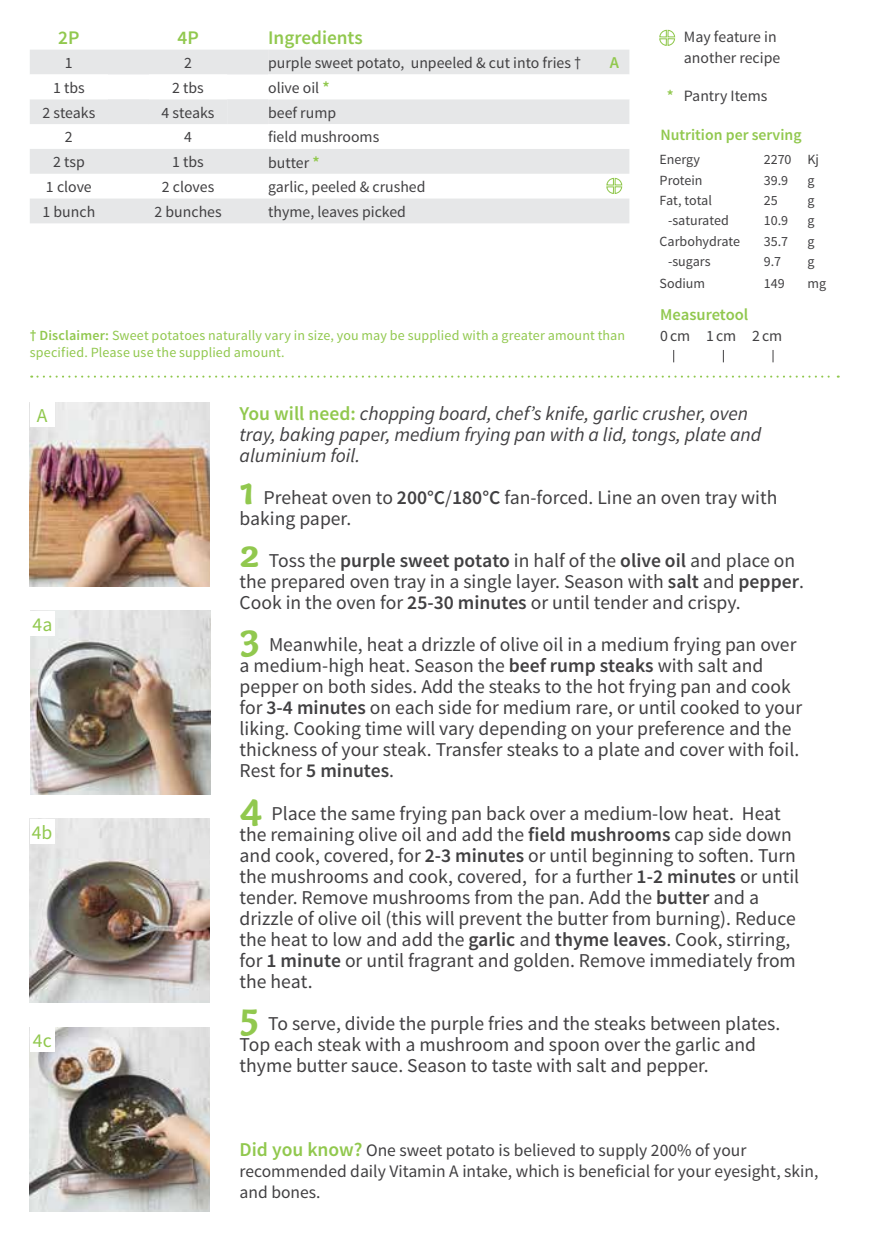
<style>
.page{position:relative;width:869px;height:1241px;background:#fff}
.page>*{position:absolute;margin:0;border:0;box-sizing:border-box;transform-origin:0 0}
.t1{font:19.6px/21px "Source Sans Pro";color:#414042}
.t2{font:italic 19.6px/21px "Source Sans Pro";color:#414042}
.t3{font:19.6px "Source Sans Pro";color:#91c84e}
.t4{font:600 19.25px "Source Sans Pro";color:#91c84e}
.t5{font:17.5px/21px "Source Sans Pro";color:#414042}
.t6{font:600 16.45px "Source Sans Pro";color:#91c84e}
.t7{font:15.75px/21px "Source Sans Pro";color:#414042}
.t8{font:600 15.75px "Source Sans Pro";color:#91c84e}
.t9{font:15.75px "Source Sans Pro";letter-spacing:.06em;color:#414042}
.t10{font:14px/16.8px "Source Sans Pro";letter-spacing:.01em;color:#91c84e}
.t11{font:14px "Source Sans Pro";color:#414042}
.s1{font-weight:600;font-size:16.45px;color:#91c84e}
.s2{font-weight:600}
.s3{font-weight:600;color:#91c84e}
.s4{font-weight:600;font-style:normal;color:#91c84e}
.s5{font-family:"Capucine Basic";font-weight:700;font-size:41.12px;color:#91c84e}
.s6{font-weight:600;font-size:19.6px;color:#91c84e}
</style>
<div class="page">
<svg style="left:659px;top:29px;width:16px;height:17px"></svg>
<svg style="left:31px;top:375px;width:807px;height:2px"></svg>
<svg style="left:673px;top:350px;width:1px;height:12px"></svg>
<svg style="left:722px;top:350px;width:1px;height:12px"></svg>
<svg style="left:772px;top:350px;width:1px;height:12px"></svg>
<img style="left:30px;top:818px;width:180px;height:184px">
<img style="left:30px;top:610px;width:180px;height:184px">
<img style="left:30px;top:402px;width:180px;height:184px">
<img style="left:30px;top:1027px;width:180px;height:184px">
<div style="left:30px;top:610px;width:25px;height:25px;background:#fff"></div>
<div style="left:30px;top:402px;width:25px;height:25px;background:#fff"></div>
<div style="left:30px;top:1027px;width:25px;height:25px;background:#fff"></div>
<div style="left:30px;top:818px;width:25px;height:25px;background:#fff"></div>
<svg style="left:30px;top:50px;width:599px;height:173px;fill:#e6e7e8"></svg>
<svg style="left:30px;top:74px;width:599px;height:75px"></svg>
<svg style="left:605px;top:177px;width:17px;height:17px"></svg>
<p class="t4" style="left:58px;top:26px;width:23px">2P</p>
<p class="t4" style="left:177px;top:26px;width:23px">4P</p>
<p class="t4" style="left:268px;top:26px;width:96px">Ingredients</p>
<p class="t7" style="left:65px;top:52px;width:9px">1</p>
<p class="t7" style="left:184px;top:52px;width:9px">2</p>
<p class="t7" style="left:268px;top:53px;width:314px">purple sweet potato, unpeeled &amp; cut into fries †</p>
<p class="t6" style="left:609px;top:52px;width:11px">A</p>
<p class="t7" style="left:53px;top:77px;width:33px">1 tbs</p>
<p class="t7" style="left:172px;top:77px;width:33px">2 tbs</p>
<p class="t7" style="left:268px;top:78px;width:63px">olive oil <span class="s1">*</span></p>
<p class="t7" style="left:42px;top:102px;width:54px">2 steaks</p>
<p class="t7" style="left:161px;top:102px;width:54px">4 steaks</p>
<p class="t7" style="left:268px;top:102px;width:69px">beef rump</p>
<p class="t7" style="left:65px;top:127px;width:9px">2</p>
<p class="t7" style="left:184px;top:127px;width:9px">4</p>
<p class="t7" style="left:268px;top:127px;width:113px">field mushrooms</p>
<p class="t7" style="left:53px;top:152px;width:33px">2 tsp</p>
<p class="t7" style="left:172px;top:152px;width:33px">1 tbs</p>
<p class="t7" style="left:268px;top:152px;width:53px">butter <span class="s1">*</span></p>
<p class="t7" style="left:46px;top:176px;width:47px">1 clove</p>
<p class="t7" style="left:162px;top:176px;width:54px">2 cloves</p>
<p class="t7" style="left:268px;top:176px;width:159px">garlic, peeled &amp; crushed</p>
<p class="t7" style="left:43px;top:201px;width:54px">1 bunch</p>
<p class="t7" style="left:154px;top:201px;width:69px">2 bunches</p>
<p class="t7" style="left:268px;top:201px;width:139px">thyme, leaves picked</p>
<p class="t10" style="left:30px;top:327px;width:596px"><span class="s2">† Disclaimer:</span> Sweet potatoes naturally vary in size, you may be supplied with a greater amount than specified. Please use the supplied amount.</p>
<p class="t7" style="left:683px;top:26px;width:98px">May feature in another recipe</p>
<p class="t7" style="left:666px;top:86px;width:102px"><span class="s3">*</span> Pantry Items</p>
<p class="t8" style="left:660px;top:124px;width:143px">Nutrition per serving</p>
<p class="t11" style="left:659px;top:151px;width:42px">Energy</p>
<p class="t11" style="left:763px;top:151px;width:57px">2270 Kj</p>
<p class="t11" style="left:659px;top:171px;width:45px">Protein</p>
<p class="t11" style="left:763px;top:171px;width:26px">39.9</p>
<p class="t11" style="left:807px;top:171px;width:9px">g</p>
<p class="t11" style="left:659px;top:192px;width:54px">Fat, total</p>
<p class="t11" style="left:763px;top:192px;width:15px">25</p>
<p class="t11" style="left:807px;top:192px;width:9px">g</p>
<p class="t11" style="left:667px;top:212px;width:62px">-saturated</p>
<p class="t11" style="left:763px;top:212px;width:26px">10.9</p>
<p class="t11" style="left:807px;top:212px;width:9px">g</p>
<p class="t11" style="left:659px;top:232px;width:82px">Carbohydrate</p>
<p class="t11" style="left:763px;top:232px;width:26px">35.7</p>
<p class="t11" style="left:807px;top:232px;width:9px">g</p>
<p class="t11" style="left:667px;top:253px;width:44px">-sugars</p>
<p class="t11" style="left:763px;top:253px;width:19px">9.7</p>
<p class="t11" style="left:807px;top:253px;width:9px">g</p>
<p class="t11" style="left:659px;top:275px;width:47px">Sodium</p>
<p class="t11" style="left:763px;top:275px;width:22px">149</p>
<p class="t11" style="left:807px;top:275px;width:20px">mg</p>
<p class="t6" style="left:660px;top:304px;width:89px">Measuretool</p>
<p class="t9" style="left:660px;top:326px;width:123px">0cm 1cm 2cm</p>
<p class="t3" style="left:37px;top:403px;width:12px">A</p>
<p class="t3" style="left:33px;top:611px;width:21px">4a</p>
<p class="t3" style="left:32px;top:819px;width:22px">4b</p>
<p class="t3" style="left:33px;top:1028px;width:20px">4c</p>
<p class="t2" style="left:239px;top:403px;width:523px"><span class="s4">You will need:</span> chopping board, chef’s knife, garlic crusher, oven tray, baking paper, medium frying pan with a lid, tongs, plate and aluminium foil.</p>
<p class="t1" style="left:239px;top:487px;width:539px"><span class="s5">1</span> Preheat oven to <span class="s2">200°C</span>/<span class="s2">180°C</span> fan-forced. Line an oven tray with baking paper.</p>
<p class="t1" style="left:239px;top:550px;width:565px"><span class="s5">2</span> Toss the <span class="s2">purple sweet potato</span> in half of the <span class="s2">olive oil</span> and place on the prepared oven tray in a single layer. Season with <span class="s2">salt</span> and <span class="s2">pepper</span>.<br>Cook in the oven for <span class="s2">25-30 minutes</span> or until tender and crispy.</p>
<p class="t1" style="left:239px;top:634px;width:564px"><span class="s5">3</span> Meanwhile, heat a drizzle of olive oil in a medium frying pan over a medium-high heat. Season the <span class="s2">beef rump steaks</span> with salt and pepper on both sides. Add the steaks to the hot frying pan and cook for <span class="s2">3-4 minutes</span> on each side for medium rare, or until cooked to your liking. Cooking time will vary depending on your preference and the thickness of your steak. Transfer steaks to a plate and cover with foil.<br>Rest for <span class="s2">5 minutes</span>.</p>
<p class="t1" style="left:239px;top:802px;width:561px"><span class="s5">4</span> Place the same frying pan back over a medium-low heat. Heat the remaining olive oil and add the <span class="s2">field mushrooms</span> cap side down and cook, covered, for <span class="s2">2-3 minutes</span> or until beginning to soften. Turn the mushrooms and cook, covered, for a further <span class="s2">1-2 minutes</span> or until tender. Remove mushrooms from the pan. Add the <span class="s2">butter</span> and a drizzle of olive oil (this will prevent the butter from burning). Reduce the heat to low and add the <span class="s2">garlic</span> and <span class="s2">thyme leaves</span>. Cook, stirring, for <span class="s2">1 minute</span> or until fragrant and golden. Remove immediately from the heat.</p>
<p class="t1" style="left:239px;top:1012px;width:542px"><span class="s5">5</span> To serve, divide the purple fries and the steaks between plates.<br>Top each steak with a mushroom and spoon over the garlic and thyme butter sauce. Season to taste with salt and pepper.</p>
<p class="t5" style="left:239px;top:1139px;width:580px"><span class="s6">Did you know?</span> One sweet potato is believed to supply 200% of your recommended daily Vitamin A intake, which is beneficial for your eyesight, skin, and bones.</p>
</div>
